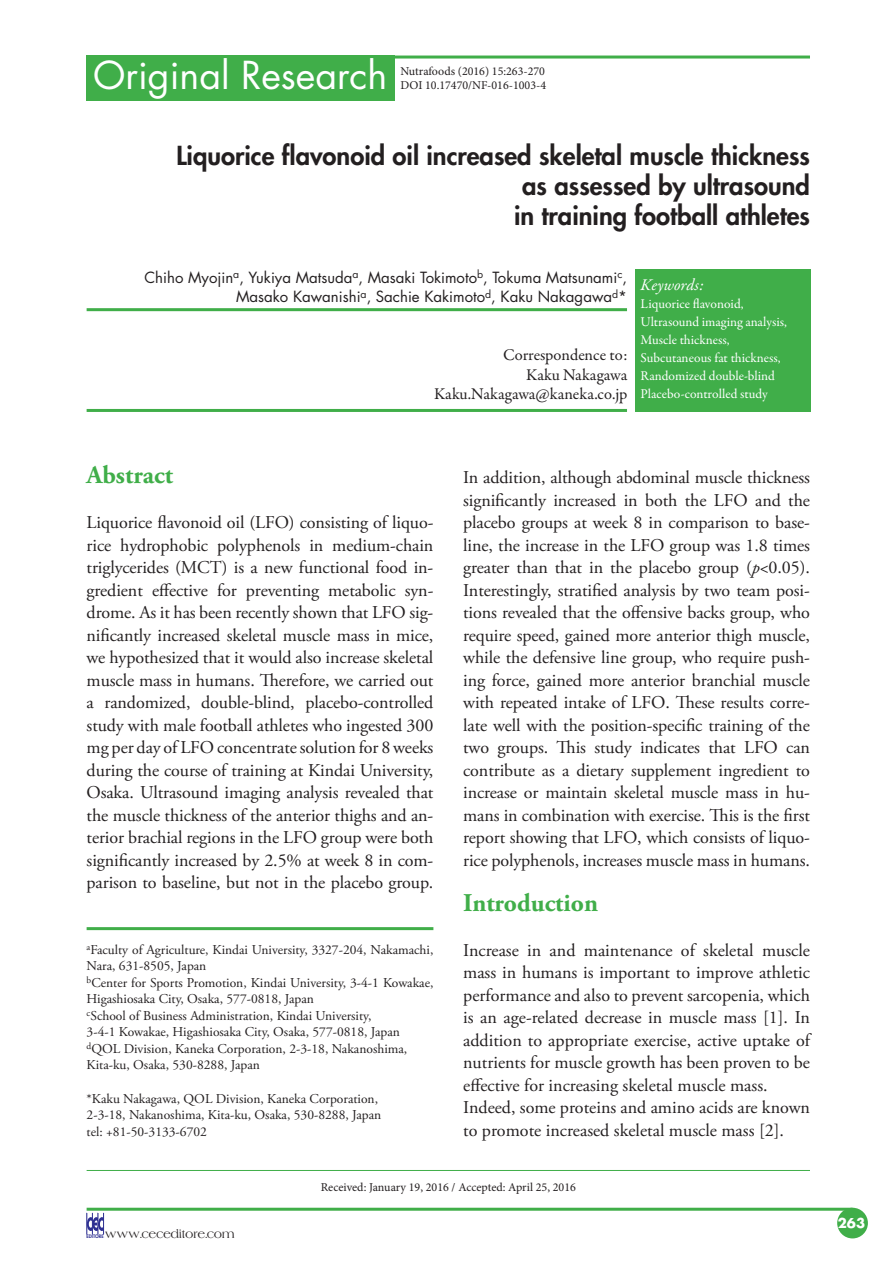
<style>
.page{position:relative;width:895px;height:1265px;background:#fff}
.page>*{position:absolute;margin:0;border:0;box-sizing:border-box;transform-origin:0 0}
.t1{font:37.5px "Futura";color:#fff}
.t2{font:800 25.5px/30px "Futura";color:#231f20;text-align:right}
.t3{font:700 25.5px "Adobe Garamond Pro";color:#40ae49}
.t4{font:18px/22.5px "Adobe Garamond Pro";color:#231f20;text-align:justify}
.t5{font:16.5px/19.5px "Garamond Premr Pro";color:#231f20;text-align:right}
.t6{font:italic 16.5px "Garamond Premr Pro";color:#fff}
.t7{font:15px/19.5px "Futura";color:#231f20;text-align:right}
.t8{font:13.5px/16.5px "Adobe Garamond Pro";color:#231f20}
.t9{font:13.5px/18px "Garamond Premr Pro";color:#fff}
.t10{font:700 13.2px "Futura";color:#fff}
.t11{font:12px/14.4px "Minion Pro";color:#231f20}
.t12{font:10.5px "Americana";color:#231f20}
.t13{font:800 4.65px "Futura";color:#2e3092}
.s1{font-style:italic}
.s2{font-size:3.45px}
</style>
<div class="page">
<hr style="left:87px;top:56px;width:722px;height:3px;background:#40ae49">
<hr style="left:87px;top:1207px;width:765px;height:3px;background:#40ae49">
<svg style="left:87px;top:1213px;width:17px;height:21px"></svg>
<div style="left:87px;top:56px;width:308px;height:45px;background:#40ae49"></div>
<div style="left:837px;top:1207px;width:30px;height:31px;background:#40ae49;border-radius:50%"></div>
<hr style="left:87px;top:308px;width:540px;height:3px;background:#40ae49">
<hr style="left:87px;top:409px;width:540px;height:3px;background:#40ae49">
<hr style="left:87px;top:1170px;width:722px;height:1px;background:#40ae49">
<div style="left:635px;top:269px;width:176px;height:143px;background:#40ae49"></div>
<hr style="left:87px;top:927px;width:346px;height:3px;background:#40ae49">
<h1 class="t1" style="left:93px;top:50px;width:295px">Original Research</h1>
<p class="t11" style="left:400px;top:64px;width:147px">Nutrafoods (2016) 15:263-270<br>DOI 10.17470/NF-016-1003-4</p>
<h2 class="t2" style="left:176px;top:140px;width:635px">Liquorice flavonoid oil increased skeletal muscle thickness as assessed by ultrasound<br>in training football athletes</h2>
<p class="t7" style="left:144px;top:267px;width:484px">Chiho Myojin<sup>a</sup>, Yukiya Matsuda<sup>a</sup>, Masaki Tokimoto<sup>b</sup>, Tokuma Matsunami<sup>c</sup>,<br>Masako Kawanishi<sup>a</sup>, Sachie Kakimoto<sup>d</sup>, Kaku Nakagawa<sup>d</sup>*</p>
<p class="t5" style="left:434px;top:346px;width:195px">Correspondence to:<br>Kaku Nakagawa<br>Kaku.Nakagawa@kaneka.co.jp</p>
<p class="t6" style="left:640px;top:274px;width:65px">Keywords:</p>
<p class="t9" style="left:640px;top:295px;width:148px">Liquorice flavonoid,<br>Ultrasound imaging analysis,<br>Muscle thickness,<br>Subcutaneous fat thickness,<br>Randomized double-blind<br>Placebo-controlled study</p>
<h2 class="t3" style="left:87px;top:460px;width:88px">Abstract</h2>
<p class="t4" style="left:87px;top:512px;width:348px">Liquorice flavonoid oil (LFO) consisting of liquo&shy;rice hydrophobic polyphenols in medium-chain triglycerides (MCT) is a new functional food in&shy;gredient effective for preventing metabolic syn&shy;drome. As it has been recently shown that LFO sig&shy;nificantly increased skeletal muscle mass in mice, we hypothesized that it would also increase skeletal muscle mass in humans. Therefore, we carried out a randomized, double-blind, placebo-controlled study with male football athletes who ingested 300 mg per day of LFO concentrate solution for 8 weeks during the course of training at Kindai University, Osaka. Ultrasound imaging analysis revealed that the muscle thickness of the anterior thighs and an&shy;terior brachial regions in the LFO group were both significantly increased by 2.5% at week 8 in com&shy;parison to baseline, but not in the placebo group.</p>
<p class="t8" style="left:87px;top:942px;width:348px"><sup>a</sup>Faculty of Agriculture, Kindai University, 3327-204, Nakamachi, Nara, 631-8505, Japan<br><sup>b</sup>Center for Sports Promotion, Kindai University, 3-4-1 Kowakae, Higashiosaka City, Osaka, 577-0818, Japan<br><sup>c</sup>School of Business Administration, Kindai University,<br>3-4-1 Kowakae, Higashiosaka City, Osaka, 577-0818, Japan <sup>d</sup>QOL Division, Kaneka Corporation, 2-3-18, Nakanoshima, Kita-ku, Osaka, 530-8288, Japan</p>
<p class="t8" style="left:87px;top:1090px;width:296px">*Kaku Nakagawa, QOL Division, Kaneka Corporation,<br>2-3-18, Nakanoshima, Kita-ku, Osaka, 530-8288, Japan tel: +81-50-3133-6702</p>
<p class="t4" style="left:463px;top:467px;width:348px">In addition, although abdominal muscle thickness significantly increased in both the LFO and the placebo groups at week 8 in comparison to base&shy;line, the increase in the LFO group was 1.8 times greater than that in the placebo group (<span class="s1">p</span>&lt;0.05).<br>Interestingly, stratified analysis by two team posi&shy;tions revealed that the offensive backs group, who require speed, gained more anterior thigh muscle, while the defensive line group, who require push&shy;ing force, gained more anterior branchial muscle with repeated intake of LFO. These results corre&shy;late well with the position-specific training of the two groups. This study indicates that LFO can contribute as a dietary supplement ingredient to increase or maintain skeletal muscle mass in hu&shy;mans in combination with exercise. This is the first report showing that LFO, which consists of liquo&shy;rice polyphenols, increases muscle mass in humans.</p>
<h2 class="t3" style="left:463px;top:888px;width:136px">Introduction</h2>
<p class="t4" style="left:463px;top:939px;width:348px;text-align:left">Increase in and maintenance of skeletal muscle mass in humans is important to improve athletic performance and also to prevent sarcopenia, which is an age-related decrease in muscle mass [1]. In addition to appropriate exercise, active uptake of nutrients for muscle growth has been proven to be effective for increasing skeletal muscle mass.<br>Indeed, some proteins and amino acids are known to promote increased skeletal muscle mass [2].</p>
<p class="t12" style="left:105px;top:1227px;width:131px">www.ceceditore.com</p>
<p class="t13" style="left:87px;top:1233px;width:24px">EDITORE <span class="s2">srl</span></p>
<p class="t11" style="left:320px;top:1180px;width:256px">Received: January 19, 2016 / Accepted: April 25, 2016</p>
<p class="t10" style="left:837px;top:1214px;width:29px">263</p>
</div>
